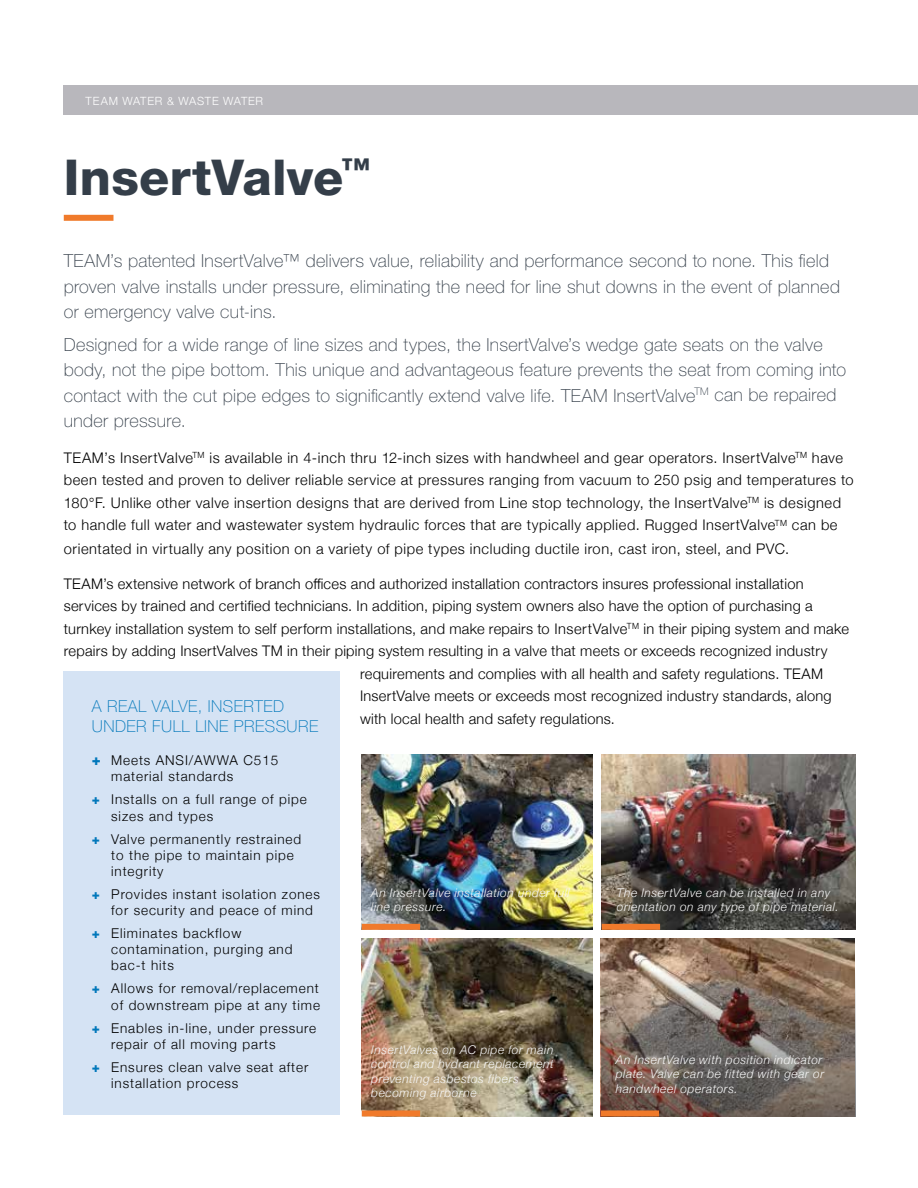
<style>
.page{position:relative;width:918px;height:1188px;background:#fff}
.page>*{position:absolute;margin:0;border:0;box-sizing:border-box;transform-origin:0 0}
.t1{font:800 49.5px "Helvetica Neue";letter-spacing:.005em;color:#343e49}
.t2{font:100 18px/25.5px "Helvetica Neue";letter-spacing:.015em;color:#343e49}
.t3{font:100 16.5px/19.8px "Helvetica Neue";letter-spacing:.03em;color:#0077ba}
.t4{font:300 14.7px "Helvetica Neue";letter-spacing:.02em;color:#000}
.t5{font:300 14.7px/22.5px "Helvetica Neue";letter-spacing:.04em;color:#000}
.t6{font:300 13.5px/16.2px "Helvetica Neue";letter-spacing:.065em;color:#000}
.t7{font:italic 300 12px/14.4px "Helvetica Neue";letter-spacing:.045em;color:#f6f6f6}
.t8{font:300 11.4px "Helvetica Neue";letter-spacing:.065em;color:#fff}
.s1{font-size:14.25px}
.s2{font-weight:800;font-size:15px;color:#0077ba}
.s3{font-weight:800;color:#0077ba}
</style>
<div class="page">
<div style="left:64px;top:85px;width:854px;height:29px;background:#b8b7bc"></div>
<div style="left:64px;top:215px;width:49px;height:6px;background:#f07a2b"></div>
<div style="left:63px;top:672px;width:277px;height:443px;background:#d5e3f4"></div>
<img style="left:361px;top:938px;width:231px;height:179px">
<img style="left:602px;top:755px;width:253px;height:175px">
<img style="left:361px;top:755px;width:231px;height:175px">
<div style="left:362px;top:924px;width:58px;height:6px;background:#f07a2b"></div>
<div style="left:362px;top:1110px;width:58px;height:6px;background:#f07a2b"></div>
<img style="left:602px;top:939px;width:253px;height:177px">
<div style="left:602px;top:924px;width:58px;height:6px;background:#f07a2b"></div>
<div style="left:601px;top:1110px;width:58px;height:6px;background:#f07a2b"></div>
<p class="t8" style="left:86px;top:91px;width:179px">TEAM WATER &amp; WASTE WATER</p>
<h1 class="t1" style="left:64px;top:148px;width:308px">InsertValve<sup>™</sup></h1>
<p class="t2" style="left:64px;top:248px;width:778px">TEAM’s patented InsertValve™ delivers value, reliability and performance second to none. This field proven valve installs under pressure, eliminating the need for line shut downs in the event of planned or emergency valve cut-ins.</p>
<p class="t2" style="left:64px;top:331px;width:784px">Designed for a wide range of line sizes and types, the InsertValve’s wedge gate seats on the valve body, not the pipe bottom. This unique and advantageous feature prevents the seat from coming into contact with the cut pipe edges to significantly extend valve life. TEAM InsertValve<sup>TM</sup> can be repaired under pressure.</p>
<p class="t5" style="left:64px;top:445px;width:792px">TEAM’s InsertValve<sup>TM</sup> is available in 4-inch thru 12-inch sizes with handwheel and gear operators. InsertValve<sup>TM</sup> have been tested and proven to deliver reliable service at pressures ranging from vacuum to 250 psig and temperatures to 180°F. Unlike other valve insertion designs that are derived from Line stop technology, the InsertValve<sup>TM</sup> is designed to handle full water and wastewater system hydraulic forces that are typically applied. Rugged InsertValve<sup>TM</sup> can be</p>
<p class="t5" style="left:64px;top:537px;width:727px">orientated in virtually any position on a variety of pipe types including ductile iron, cast iron, steel, and PVC.</p>
<p class="t4" style="left:64px;top:572px;width:741px">TEAM’s extensive network of branch offices and authorized installation contractors insures professional installation</p>
<p class="t4" style="left:64px;top:594px;width:750px">services by trained and certified technicians. In addition, piping system owners also have the option of purchasing a</p>
<p class="t4" style="left:64px;top:617px;width:787px">turnkey installation system to self perform installations, and make repairs to InsertValve<sup>TM</sup> in their piping system and make</p>
<p class="t4" style="left:64px;top:639px;width:765px">repairs by adding InsertValves TM in their piping system resulting in a valve that meets or exceeds recognized industry</p>
<p class="t4" style="left:360px;top:662px;width:465px">requirements and complies with all health and safety regulations. TEAM</p>
<p class="t4" style="left:360px;top:684px;width:473px">InsertValve meets or exceeds most recognized industry standards, along</p>
<p class="t4" style="left:360px;top:707px;width:256px">with local health and safety regulations<span class="s1">.</span></p>
<p class="t3" style="left:92px;top:697px;width:228px">A REAL VALVE, INSERTED<br>UNDER FULL LINE PRESSURE</p>
<p class="t6" style="left:111px;top:751px;width:168px;text-indent:-20px"><span class="s2">+</span> Meets ANSI/AWWA C515 material standards</p>
<p class="t6" style="left:111px;top:790px;width:197px;text-indent:-19px"><span class="s3">+</span> Installs on a full range of pipe sizes and types</p>
<p class="t6" style="left:111px;top:830px;width:191px;text-indent:-19px"><span class="s3">+</span> Valve permanently restrained to the pipe to maintain pipe integrity</p>
<p class="t6" style="left:111px;top:885px;width:210px;text-indent:-19px"><span class="s3">+</span> Provides instant isolation zones for security and peace of mind</p>
<p class="t6" style="left:111px;top:924px;width:183px;text-indent:-19px"><span class="s3">+</span> Eliminates backflow contamination, purging and bac-t hits</p>
<p class="t6" style="left:92px;top:979px;width:230px;text-align:right"><span class="s3">+</span> Allows for removal/replacement of downstream pipe at any time</p>
<p class="t6" style="left:111px;top:1019px;width:206px;text-indent:-19px"><span class="s3">+</span> Enables in-line, under pressure repair of all moving parts</p>
<p class="t6" style="left:111px;top:1058px;width:199px;text-indent:-19px"><span class="s3">+</span> Ensures clean valve seat after installation process</p>
<p class="t7" style="left:371px;top:884px;width:200px">An InsertValve installation under full line pressure.</p>
<p class="t7" style="left:617px;top:884px;width:223px">The InsertValve can be installed in any orientation on any type of pipe material.</p>
<p class="t7" style="left:371px;top:1042px;width:184px">InsertValves on AC pipe for main control and hydrant replacement preventing asbestos fibers becoming airborne</p>
<p class="t7" style="left:616px;top:1052px;width:210px">An InsertValve with position indicator plate. Valve can be fitted with gear or handwheel operators.</p>
</div>
